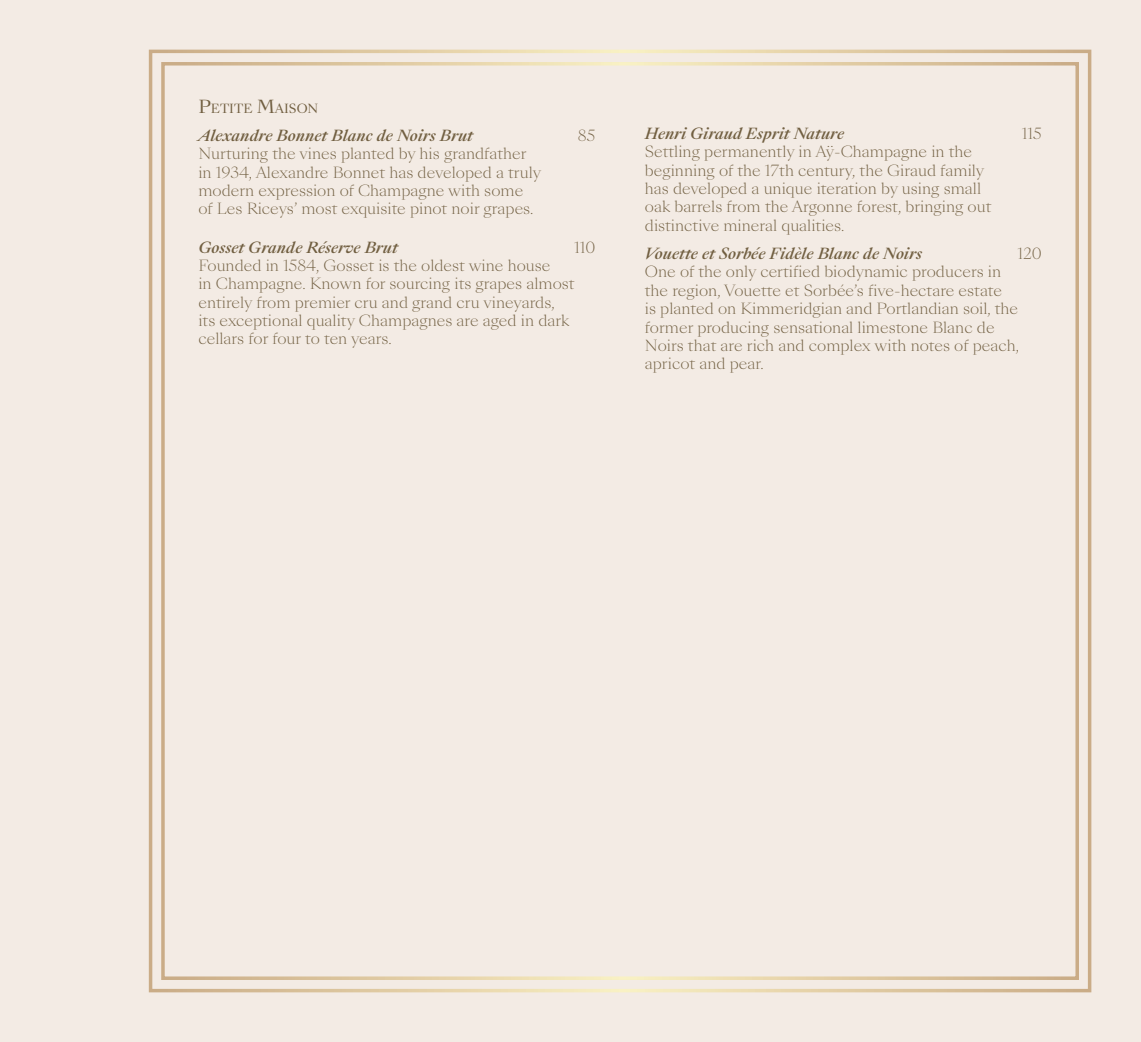
<style>
.page{position:relative;width:1141px;height:1042px;background:#f3ebe4}
.page>*{position:absolute;margin:0;border:0;box-sizing:border-box;transform-origin:0 0}
._12_Food_Drink_L__4mm_after{font:300 14.88px/18.4px "Sang Bleu Kingdom";color:#715f41}
._12_Food_Drink_L__2mm_after{font:300 14.88px/18.4px "Sang Bleu Kingdom";color:#715f41}
._12_Food_Drink_L__4mm_after-2{font:italic 500 14.88px "Sang Bleu Kingdom";color:#715f41}
._12_Food_Drink_L__2mm_after-2{font:italic 500 14.88px "Sang Bleu Kingdom";color:#715f41}
._01_Heading_Menu{font:12.25px "Sang Bleu Kingdom";color:#715f41}
.s1{font-size:17.5px}
</style>
<div class="page">
<div style="left:149px;top:50px;width:942px;height:942px;border:4px solid #fff"></div>
<div style="left:161px;top:62px;width:918px;height:918px;border:4px solid #fff"></div>
<p class="_01_Heading_Menu" style="left:198px;top:100px;width:121px"><span class="s1">P</span>ETITE <span class="s1">M</span>AISON</p>
<p class="_12_Food_Drink_L__4mm_after-2" style="left:198px;top:125px;width:276px">Alexandre Bonnet Blanc de Noirs Brut</p>
<p class="_12_Food_Drink_L__4mm_after" style="left:578px;top:127px;width:19px">85</p>
<p class="_12_Food_Drink_L__4mm_after" style="left:198px;top:145px;width:344px">Nurturing the vines planted by his grandfather in 1934, Alexandre Bonnet has developed a truly modern expression of Champagne with some of Les Riceys’ most exquisite pinot noir grapes.</p>
<p class="_12_Food_Drink_L__2mm_after-2" style="left:198px;top:237px;width:201px">Gosset Grande Réserve Brut</p>
<p class="_12_Food_Drink_L__2mm_after" style="left:574px;top:239px;width:23px">110</p>
<p class="_12_Food_Drink_L__2mm_after" style="left:198px;top:257px;width:378px">Founded in 1584, Gosset is the oldest wine house<br>in Champagne. Known for sourcing its grapes almost entirely from premier cru and grand cru vineyards, its exceptional quality Champagnes are aged in dark cellars for four to ten years.</p>
<p class="_12_Food_Drink_L__2mm_after-2" style="left:645px;top:123px;width:201px">Henri Giraud Esprit Nature</p>
<p class="_12_Food_Drink_L__2mm_after" style="left:1022px;top:125px;width:21px">115</p>
<p class="_12_Food_Drink_L__2mm_after" style="left:645px;top:143px;width:348px">Settling permanently in Aÿ-Champagne in the beginning of the 17th century, the Giraud family has developed a unique iteration by using small oak barrels from the Argonne forest, bringing out distinctive mineral qualities.</p>
<p class="_12_Food_Drink_L__4mm_after-2" style="left:645px;top:243px;width:279px">Vouette et Sorbée Fidèle Blanc de Noirs</p>
<p class="_12_Food_Drink_L__4mm_after" style="left:1017px;top:245px;width:26px">120</p>
<p class="_12_Food_Drink_L__4mm_after" style="left:645px;top:263px;width:375px">One of the only certified biodynamic producers in the region, Vouette et Sorbée’s five-hectare estate<br>is planted on Kimmeridgian and Portlandian soil, the former producing sensational limestone Blanc de Noirs that are rich and complex with notes of peach, apricot and pear.</p>
</div>
